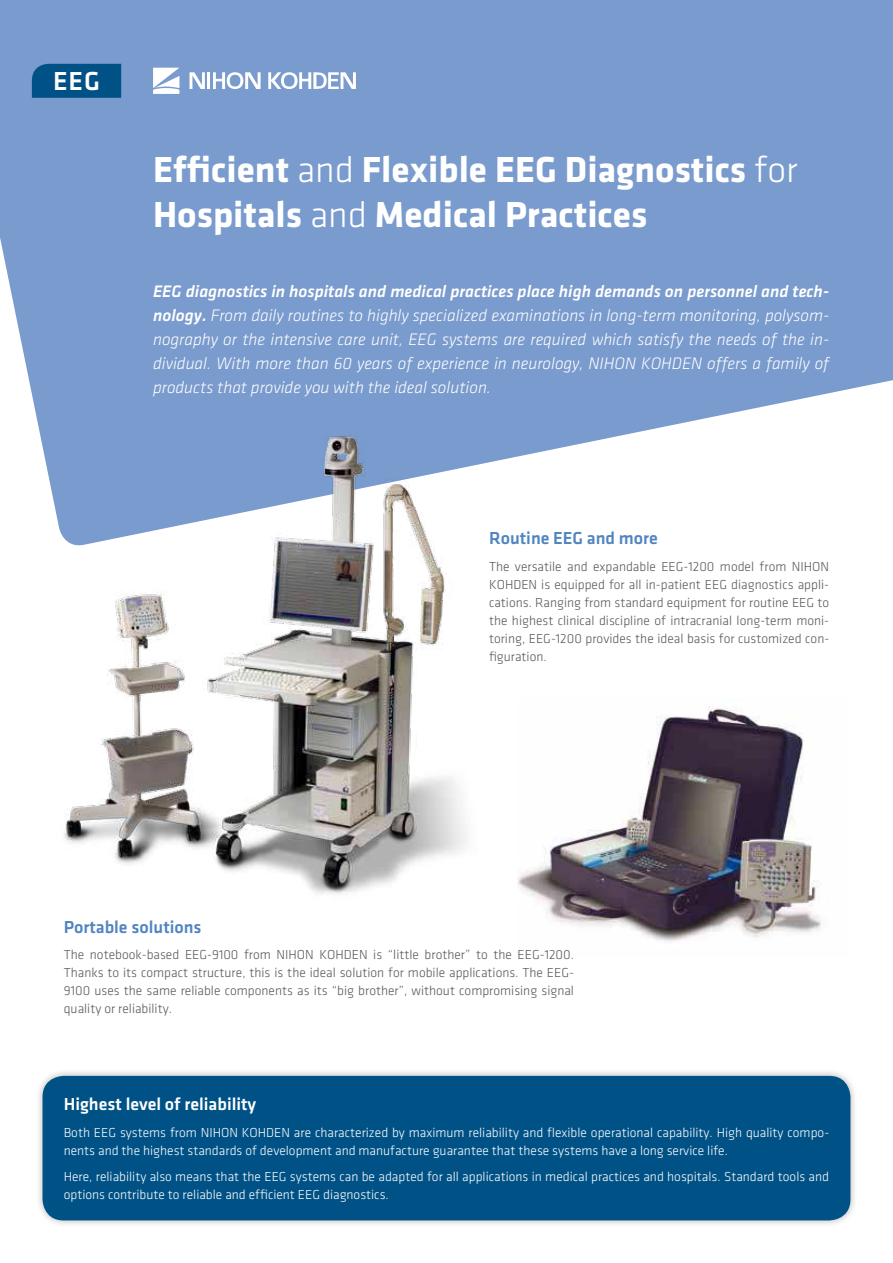
<style>
.page{position:relative;width:893px;height:1263px;background:#fff}
.page>*{position:absolute;margin:0;border:0;box-sizing:border-box;transform-origin:0 0}
.t1{font:700 37.5px/45px "Klavika";color:#fff}
.t2{font:500 27px "Klavika";color:#fff}
.t3{font:500 18px "Klavika";color:#5185c0}
.t4{font:500 18px "Klavika";color:#fff}
.t5{font:italic 300 17.25px/24px "Klavika";color:#fff;text-align:justify}
.t6{font:300 13.5px/18px "Klavika";color:#58585a;text-align:justify}
.t7{font:300 13.5px/18px "Klavika";color:#fff}
.s1{font-family:"Klavika Light TF";font-weight:400}
.s2{font-weight:500}
</style>
<div class="page">
<svg style="left:0;top:0;width:893px;height:507px;background:#87a5d2"></svg>
<div style="left:35px;top:1068px;width:823px;height:160px;background:#000;opacity:.3"></div>
<div style="left:43px;top:1076px;width:807px;height:144px;background:#005286;border-radius:21px"></div>
<div style="left:32px;top:64px;width:89px;height:34px;background:#005286"></div>
<svg style="left:190px;top:72px;width:15px;height:17px"></svg>
<hr style="left:207px;top:72px;width:3px;height:17px;background:#fff">
<svg style="left:153px;top:68px;width:26px;height:26px"></svg>
<svg style="left:213px;top:72px;width:48px;height:17px"></svg>
<svg style="left:268px;top:72px;width:88px;height:17px"></svg>
<img style="left:518px;top:706px;width:303px;height:235px">
<img style="left:55px;top:418px;width:430px;height:476px">
<h2 class="t2" style="left:53px;top:71px;width:48px">EEG</h2>
<h1 class="t1" style="left:153px;top:150px;width:646px">Efficient <span class="s1">and</span> Flexible EEG Diagnostics <span class="s1">for<br></span>Hospitals <span class="s1">and</span> Medical Practices</h1>
<p class="t5" style="left:153px;top:281px;width:678px"><span class="s2">EEG diagnostics in hospitals and medical practices place high demands on personnel and tech&shy;nology.</span> From daily routines to highly specialized examinations in long-term monitoring, polysom&shy;nography or the intensive care unit, EEG systems are required which satisfy the needs of the in&shy;dividual. With more than 60 years of experience in neurology, NIHON KOHDEN offers a family of products that provide you with the ideal solution.</p>
<h3 class="t3" style="left:489px;top:531px;width:170px">Routine EEG and more</h3>
<p class="t6" style="left:489px;top:558px;width:342px">The versatile and expandable EEG-1200 model from NIHON KOHDEN is equipped for all in-patient EEG diagnostics appli&shy;cations. Ranging from standard equipment for routine EEG to the highest clinical discipline of intracranial long-term moni&shy;toring, EEG-1200 provides the ideal basis for customized con&shy;figuration.</p>
<h3 class="t3" style="left:64px;top:920px;width:139px">Portable solutions</h3>
<p class="t6" style="left:64px;top:946px;width:512px">The notebook-based EEG-9100 from NIHON KOHDEN is “little brother” to the EEG-1200.<br>Thanks to its compact structure, this is the ideal solution for mobile applications. The EEG-9100 uses the same reliable components as its “big brother”, without compromising signal quality or reliability.</p>
<h3 class="t4" style="left:64px;top:1097px;width:194px">Highest level of reliability</h3>
<p class="t7" style="left:64px;top:1124px;width:767px">Both EEG systems from NIHON KOHDEN are characterized by maximum reliability and flexible operational capability. High quality compo&shy;nents and the highest standards of development and manufacture guarantee that these systems have a long service life.</p>
<p class="t7" style="left:64px;top:1168px;width:767px">Here, reliability also means that the EEG systems can be adapted for all applications in medical practices and hospitals. Standard tools and options contribute to reliable and efficient EEG diagnostics.</p>
</div>
